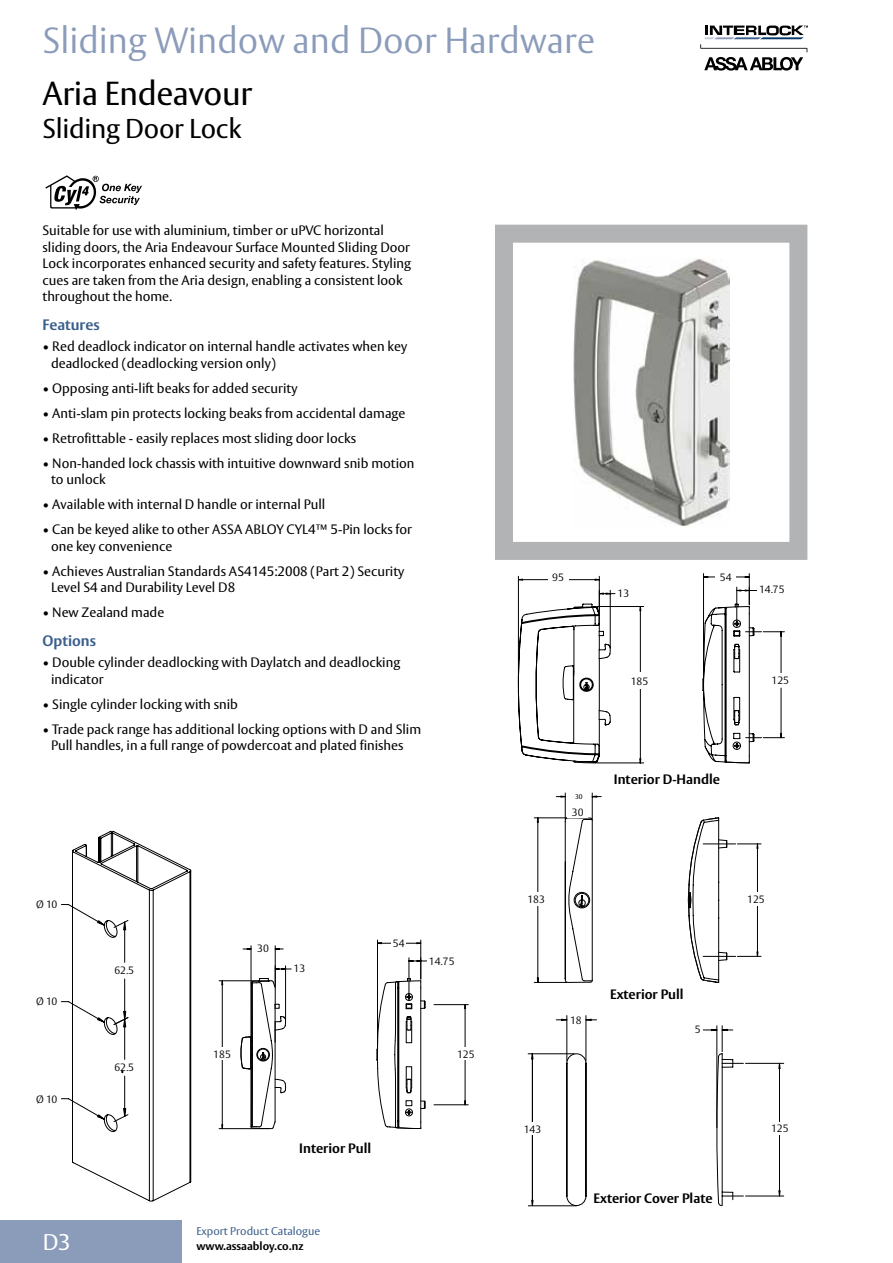
<style>
.page{position:relative;width:893px;height:1263px;background:#fff}
.page>*{position:absolute;margin:0;border:0;box-sizing:border-box;transform-origin:0 0}
.t1{font:300 36px "ASSA Vesta";color:#8b9bba}
.t2{font:33px "ASSA Vesta";letter-spacing:-.01em;color:#000}
.t3{font:27px "ASSA Vesta";letter-spacing:-.01em;color:#000}
.t4{font:22.5px "ASSA Vesta";color:#fff}
.t5{font:700 15px "ASSA Vesta";color:#3c608d}
.t6{font:13.5px/16.5px "ASSA Vesta";color:#000}
.t7{font:700 13.5px "ASSA Vesta";color:#000}
.t8{font:11.25px "ASSA Vesta";color:#3c608d}
.t9{font:700 11.25px "ASSA Vesta";color:#000}
.t10{font:300 10.5px "ASSA Vesta";color:#000}
.t11{font:6.75px "ASSA Vesta";color:#000}
</style>
<div class="page">
<div style="left:0;top:1220px;width:182px;height:43px;background:#8b9bba"></div>
<svg style="left:700px;top:26px;width:108px;height:45px"></svg>
<svg style="left:518px;top:573px;width:267px;height:190px"></svg>
<hr style="left:745px;top:1196px;width:39px;height:1px;background:#000">
<hr style="left:745px;top:1063px;width:39px;height:1px;background:#000">
<hr style="left:779px;top:1134px;width:1px;height:62px;background:#000">
<hr style="left:779px;top:1063px;width:1px;height:62px;background:#000">
<svg style="left:703px;top:1025px;width:40px;height:181px"></svg>
<hr style="left:567px;top:1015px;width:1px;height:46px;background:#000">
<hr style="left:586px;top:1015px;width:1px;height:46px;background:#000">
<svg style="left:556px;top:1019px;width:11px;height:2px"></svg>
<svg style="left:585px;top:1019px;width:12px;height:2px"></svg>
<svg style="left:737px;top:843px;width:24px;height:114px"></svg>
<hr style="left:703px;top:844px;width:33px;height:1px;background:#000">
<hr style="left:703px;top:956px;width:33px;height:1px;background:#000">
<svg style="left:533px;top:793px;width:194px;height:190px"></svg>
<hr style="left:219px;top:980px;width:51px;height:1px;background:#000">
<hr style="left:219px;top:1128px;width:51px;height:1px;background:#000">
<hr style="left:222px;top:981px;width:1px;height:70px;background:#000">
<hr style="left:222px;top:1058px;width:1px;height:71px;background:#000">
<hr style="left:434px;top:1004px;width:34px;height:1px;background:#000">
<hr style="left:434px;top:1104px;width:34px;height:1px;background:#000">
<hr style="left:465px;top:1005px;width:1px;height:46px;background:#000">
<hr style="left:465px;top:1058px;width:1px;height:47px;background:#000">
<svg style="left:240px;top:940px;width:187px;height:189px"></svg>
<div style="left:495px;top:225px;width:312px;height:335px;border:18px solid #b1b3b4"></div>
<svg style="left:45px;top:175px;width:97px;height:35px"></svg>
<img style="left:574px;top:258px;width:155px;height:268px">
<div style="left:548px;top:573px;width:21px;height:8px;background:#fff"></div>
<div style="left:628px;top:673px;width:23px;height:16px;background:#fff"></div>
<div style="left:715px;top:573px;width:21px;height:8px;background:#fff"></div>
<div style="left:768px;top:673px;width:24px;height:13px;background:#fff"></div>
<div style="left:210px;top:1047px;width:24px;height:13px;background:#fff"></div>
<div style="left:392px;top:937px;width:14px;height:11px;background:#fff"></div>
<div style="left:454px;top:1047px;width:24px;height:13px;background:#fff"></div>
<div style="left:567px;top:806px;width:21px;height:11px;background:#fff"></div>
<div style="left:524px;top:892px;width:24px;height:13px;background:#fff"></div>
<div style="left:744px;top:892px;width:24px;height:13px;background:#fff"></div>
<div style="left:768px;top:1122px;width:24px;height:12px;background:#fff"></div>
<svg style="left:61px;top:831px;width:130px;height:370px"></svg>
<svg style="left:528px;top:1053px;width:59px;height:153px"></svg>
<h1 class="t1" style="left:43px;top:19px;width:554px">Sliding Window and Door Hardware</h1>
<h2 class="t2" style="left:43px;top:73px;width:211px">Aria Endeavour</h2>
<h3 class="t3" style="left:43px;top:112px;width:200px">Sliding Door Lock</h3>
<p class="t6" style="left:43px;top:223px;width:370px">Suitable for use with aluminium, timber or uPVC horizontal sliding doors, the Aria Endeavour Surface Mounted Sliding Door Lock incorporates enhanced security and safety features. Styling cues are taken from the Aria design, enabling a consistent look throughout the home.</p>
<p class="t5" style="left:43px;top:316px;width:59px">Features</p>
<p class="t6" style="left:51px;top:339px;width:358px;text-indent:-9px">• Red deadlock indicator on internal handle activates when key deadlocked (deadlocking version only)</p>
<p class="t6" style="left:43px;top:380px;width:257px">• Opposing anti-lift beaks for added security</p>
<p class="t6" style="left:43px;top:405px;width:364px">• Anti-slam pin protects locking beaks from accidental damage</p>
<p class="t6" style="left:43px;top:430px;width:315px">• Retrofittable - easily replaces most sliding door locks</p>
<p class="t6" style="left:51px;top:455px;width:365px;text-indent:-9px">• Non-handed lock chassis with intuitive downward snib motion to unlock</p>
<p class="t6" style="left:43px;top:497px;width:284px">• Available with internal D handle or internal Pull</p>
<p class="t6" style="left:51px;top:522px;width:362px;text-indent:-9px">• Can be keyed alike to other ASSA ABLOY CYL4™ 5-Pin locks for one key convenience</p>
<p class="t6" style="left:51px;top:563px;width:355px;text-indent:-9px">• Achieves Australian Standards AS4145:2008 (Part 2) Security<br>Level S4 and Durability Level D8</p>
<p class="t6" style="left:43px;top:605px;width:123px">• New Zealand made</p>
<p class="t5" style="left:43px;top:632px;width:55px">Options</p>
<p class="t6" style="left:51px;top:655px;width:351px;text-indent:-9px">• Double cylinder deadlocking with Daylatch and deadlocking indicator</p>
<p class="t6" style="left:43px;top:696px;width:197px">• Single cylinder locking with snib</p>
<p class="t6" style="left:51px;top:721px;width:372px;text-indent:-9px">• Trade pack range has additional locking options with D and Slim<br>Pull handles, in a full range of powdercoat and plated finishes</p>
<p class="t10" style="left:36px;top:897px;width:23px">Ø 10</p>
<p class="t10" style="left:36px;top:995px;width:23px">Ø 10</p>
<p class="t10" style="left:36px;top:1093px;width:23px">Ø 10</p>
<p class="t10" style="left:114px;top:964px;width:21px">62.5</p>
<p class="t10" style="left:114px;top:1061px;width:21px">62.5</p>
<h3 class="t4" style="left:43px;top:1228px;width:30px">D3</h3>
<p class="t10" style="left:257px;top:942px;width:13px">30</p>
<p class="t10" style="left:293px;top:962px;width:13px">13</p>
<p class="t10" style="left:213px;top:1047px;width:19px">185</p>
<p class="t10" style="left:393px;top:937px;width:13px">54</p>
<p class="t10" style="left:429px;top:954px;width:27px">14.75</p>
<p class="t10" style="left:457px;top:1047px;width:19px">125</p>
<p class="t7" style="left:299px;top:1139px;width:73px">Interior Pull</p>
<p class="t8" style="left:196px;top:1224px;width:125px">Export Product Catalogue</p>
<p class="t9" style="left:196px;top:1239px;width:108px">www.assaabloy.co.nz</p>
<p class="t10" style="left:552px;top:571px;width:13px">95</p>
<p class="t10" style="left:618px;top:587px;width:13px">13</p>
<p class="t10" style="left:631px;top:675px;width:19px">185</p>
<p class="t10" style="left:720px;top:571px;width:13px">54</p>
<p class="t10" style="left:759px;top:583px;width:27px">14.75</p>
<p class="t10" style="left:771px;top:674px;width:19px">125</p>
<p class="t11" style="left:575px;top:793px;width:9px">30</p>
<p class="t10" style="left:572px;top:806px;width:13px">30</p>
<p class="t7" style="left:614px;top:771px;width:108px">Interior D-Handle</p>
<p class="t10" style="left:527px;top:893px;width:19px">183</p>
<p class="t10" style="left:747px;top:893px;width:19px">125</p>
<p class="t10" style="left:570px;top:1014px;width:13px">18</p>
<p class="t7" style="left:610px;top:986px;width:75px">Exterior Pull</p>
<p class="t10" style="left:695px;top:1023px;width:7px">5</p>
<p class="t10" style="left:524px;top:1123px;width:19px">143</p>
<p class="t7" style="left:594px;top:1190px;width:121px">Exterior Cover Plate</p>
<p class="t10" style="left:771px;top:1122px;width:19px">125</p>
</div>
